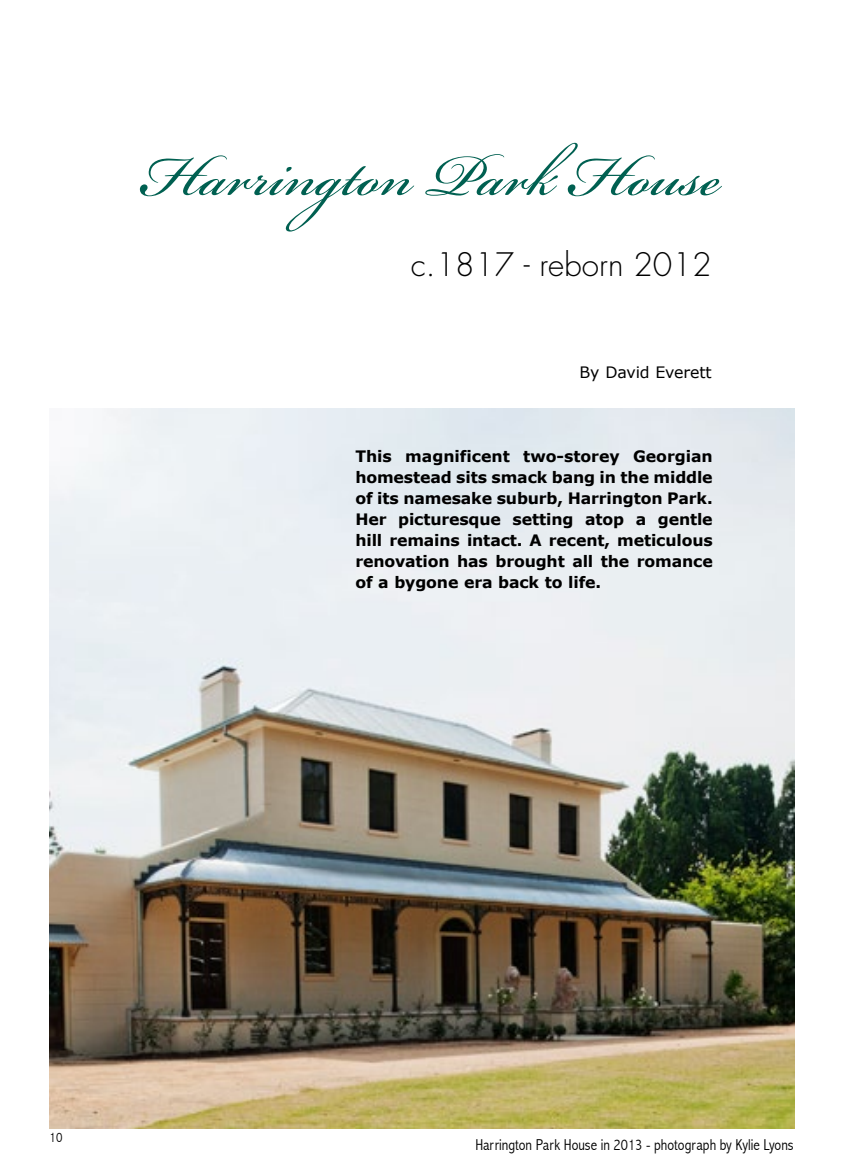
<style>
.page{position:relative;width:844px;height:1166px;background:#fff}
.page>*{position:absolute;margin:0;border:0;box-sizing:border-box;transform-origin:0 0}
.t1{font:91px "Bickham Script Pro";color:#006051}
.t2{font:300 31.5px "Futura";color:#000}
.t3{font:700 15.75px/21px "Verdana";letter-spacing:-.01em;color:#000;text-align:justify}
.t4{font:300 condensed 15.75px "Abadi";color:#000}
.t5{font:15.75px "Verdana";letter-spacing:-.01em;color:#000}
.t6{font:300 condensed 14px "Abadi";color:#000}
</style>
<div class="page">
<img style="left:50px;top:408px;width:744px;height:721px">
<h1 class="t1" style="left:142px;top:110px;width:580px">Harrington Park House</h1>
<h2 class="t2" style="left:411px;top:244px;width:302px">c.1817 - reborn 2012</h2>
<p class="t5" style="left:579px;top:361px;width:133px">By David Everett</p>
<p class="t3" style="left:355px;top:445px;width:359px">This magnificent two-storey Georgian homestead sits smack bang in the middle of its namesake suburb, Harrington Park.<br>Her picturesque setting atop a gentle hill remains intact. A recent, meticulous renovation has brought all the romance of a bygone era back to life.</p>
<p class="t6" style="left:50px;top:1129px;width:14px">10</p>
<p class="t4" style="left:475px;top:1136px;width:320px">Harrington Park House in 2013 - photograph by Kylie Lyons</p>
</div>
